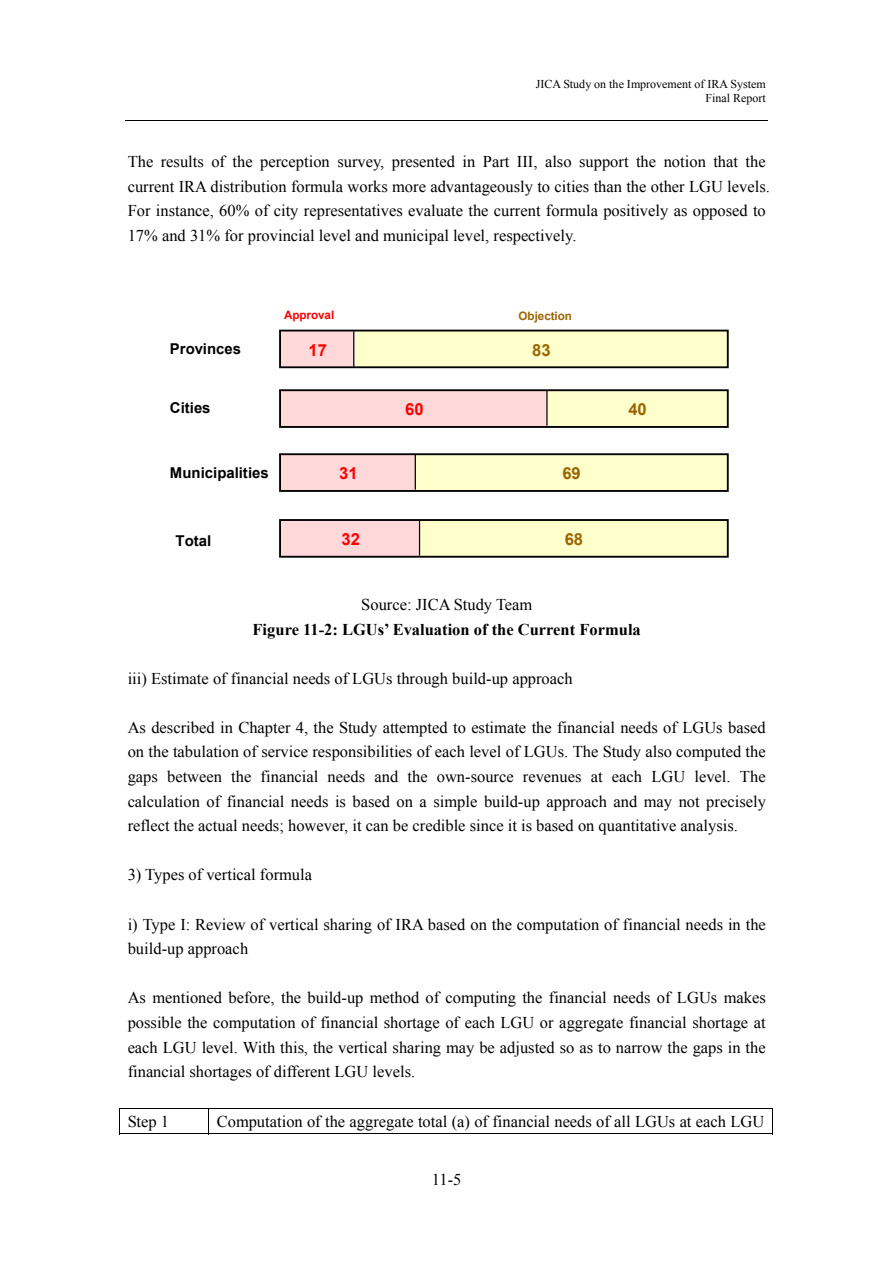
<style>
.page{position:relative;width:893px;height:1263px;background:#fff}
.page>*{position:absolute;margin:0;border:0;box-sizing:border-box;transform-origin:0 0}
.t1{font:700 16.65px "Arial";color:#f00}
.t2{font:700 16.65px "Arial";color:#9a6500}
.t3{font:16.5px/24.6px "Times New Roman";color:#000}
.t4{font:700 16.5px "Times New Roman";color:#000}
.t5{font:700 15px "Arial";color:#000}
.t6{font:12px/13.8px "Times New Roman";color:#000;text-align:right}
.t7{font:700 11.7px "Arial";letter-spacing:-.005em;color:#9a6500}
.t8{font:700 11.7px "Arial";color:#f00}
</style>
<div class="page">
<hr style="left:125px;top:121px;width:643px;height:1px;background:#000">
<svg style="left:279px;top:329px;width:450px;height:229px"></svg>
<hr style="left:353px;top:331px;width:1px;height:36px;background:#010101">
<hr style="left:546px;top:390px;width:1px;height:36px;background:#010101">
<hr style="left:414px;top:454px;width:2px;height:36px;background:#010101">
<hr style="left:419px;top:520px;width:1px;height:36px;background:#010101">
<hr style="left:119px;top:1108px;width:654px;height:1px;background:#000">
<svg style="left:119px;top:1109px;width:1px;height:25px"></svg>
<hr style="left:119px;top:1134px;width:89px;height:1px;background:#000">
<svg style="left:208px;top:1109px;width:1px;height:25px"></svg>
<hr style="left:209px;top:1134px;width:563px;height:1px;background:#000">
<svg style="left:772px;top:1109px;width:1px;height:26px"></svg>
<p class="t6" style="left:536px;top:78px;width:232px">JICA Study on the Improvement of IRA System<br>Final Report</p>
<p class="t3" style="left:128px;top:149px;width:643px">The results of the perception survey, presented in Part III, also support the notion that the current IRA distribution formula works more advantageously to cities than the other LGU levels.<br>For instance, 60% of city representatives evaluate the current formula positively as opposed to 17% and 31% for provincial level and municipal level, respectively.</p>
<p class="t5" style="left:170px;top:341px;width:73px">Provinces</p>
<p class="t8" style="left:284px;top:308px;width:52px">Approval</p>
<p class="t7" style="left:518px;top:309px;width:55px">Objection</p>
<p class="t1" style="left:308px;top:341px;width:20px">17</p>
<p class="t2" style="left:532px;top:341px;width:20px">83</p>
<p class="t5" style="left:170px;top:399px;width:42px">Cities</p>
<p class="t1" style="left:405px;top:400px;width:20px">60</p>
<p class="t2" style="left:628px;top:400px;width:20px">40</p>
<p class="t5" style="left:170px;top:465px;width:100px">Municipalities</p>
<p class="t1" style="left:339px;top:464px;width:20px">31</p>
<p class="t2" style="left:562px;top:464px;width:20px">69</p>
<p class="t5" style="left:175px;top:532px;width:37px">Total</p>
<p class="t1" style="left:341px;top:530px;width:20px">32</p>
<p class="t2" style="left:564px;top:530px;width:20px">68</p>
<p class="t3" style="left:361px;top:592px;width:173px">Source: JICA Study Team</p>
<p class="t4" style="left:252px;top:620px;width:390px">Figure 11-2: LGUs’ Evaluation of the Current Formula</p>
<p class="t3" style="left:128px;top:666px;width:446px">iii) Estimate of financial needs of LGUs through build-up approach</p>
<p class="t3" style="left:128px;top:715px;width:639px;text-align:justify">As described in Chapter 4, the Study attempted to estimate the financial needs of LGUs based on the tabulation of service responsibilities of each level of LGUs. The Study also computed the gaps between the financial needs and the own-source revenues at each LGU level. The calculation of financial needs is based on a simple build-up approach and may not precisely reflect the actual needs; however, it can be credible since it is based on quantitative analysis.</p>
<p class="t3" style="left:128px;top:863px;width:186px">3) Types of vertical formula</p>
<p class="t3" style="left:128px;top:912px;width:639px">i) Type I: Review of vertical sharing of IRA based on the computation of financial needs in the build-up approach</p>
<p class="t3" style="left:128px;top:986px;width:639px;text-align:justify">As mentioned before, the build-up method of computing the financial needs of LGUs makes possible the computation of financial shortage of each LGU or aggregate financial shortage at each LGU level. With this, the vertical sharing may be adjusted so as to narrow the gaps in the financial shortages of different LGU levels.</p>
<p class="t3" style="left:128px;top:1109px;width:43px">Step 1</p>
<p class="t3" style="left:217px;top:1109px;width:549px">Computation of the aggregate total (a) of financial needs of all LGUs at each LGU</p>
<p class="t3" style="left:432px;top:1167px;width:31px">11-5</p>
</div>
